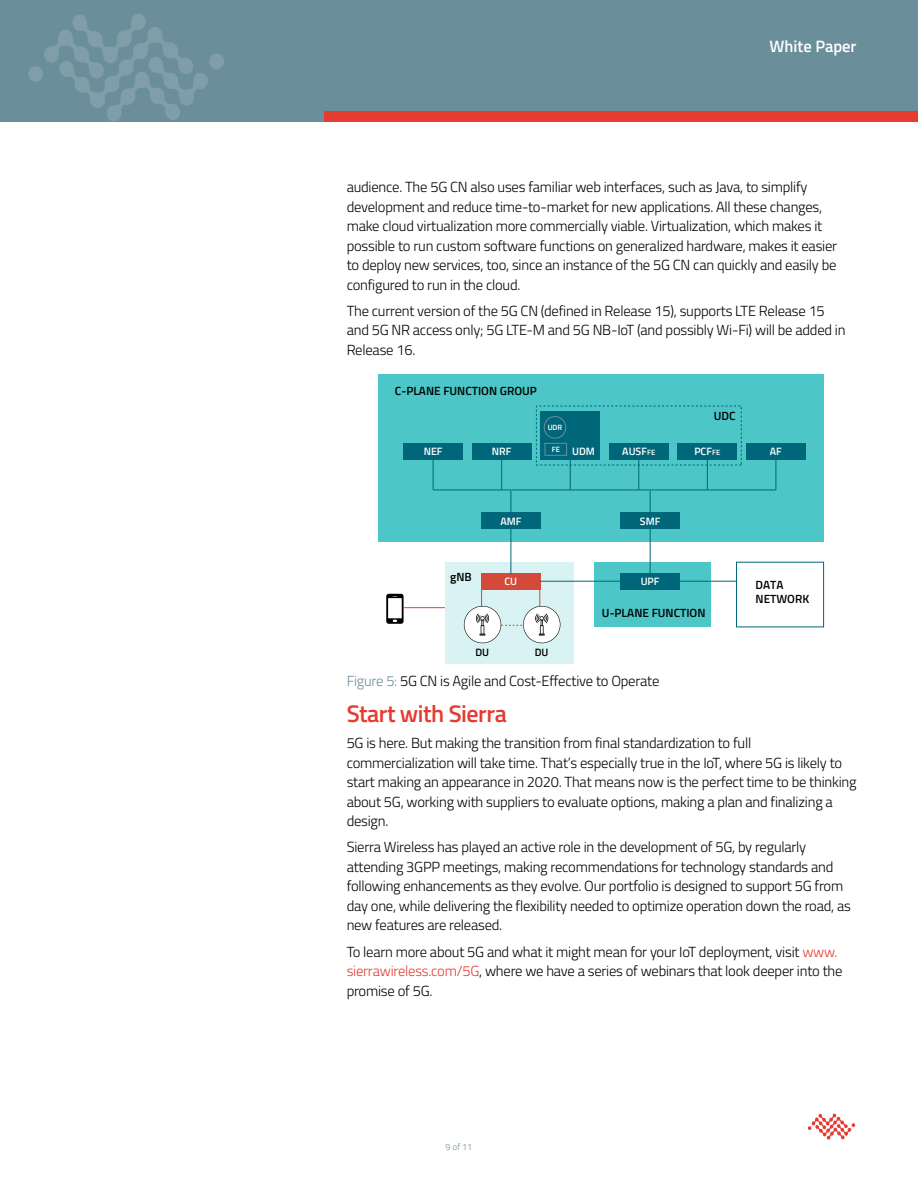
<style>
.page{position:relative;width:918px;height:1188px;background:#fff}
.page>*{position:absolute;margin:0;border:0;box-sizing:border-box;transform-origin:0 0}
.t1{font:600 24px "Titillium Web";letter-spacing:-.02em;color:#e53b30}
.t2{font:600 16.5px "Titillium Web";color:#fff}
.t3{font:300 14.7px/19.5px "Titillium Web";letter-spacing:-.015em;color:#000}
.t4{font:600 11.85px/14.2px "Titillium Web";color:#000}
.t5{font:600 10.65px "Titillium Web";color:#fff}
.t6{font:600 10.65px "Titillium Web";color:#000}
.t7{font:300 9px "Titillium Web";color:#6a8e9a}
.t8{font:600 7.65px "Titillium Web";color:#fff}
.s1{font-size:7.65px}
.s2{color:#6a8e9a}
.s3{color:#e53b30}
</style>
<div class="page">
<div style="left:0;top:0;width:918px;height:122px;background:#6a8e9a"></div>
<div style="left:324px;top:111px;width:594px;height:11px;background:#e53b30"></div>
<svg style="left:28px;top:14px;width:196px;height:107px"></svg>
<div style="left:379px;top:374px;width:445px;height:167px;background:#4cc6c6"></div>
<div style="left:445px;top:562px;width:129px;height:102px;background:#d9f2f3"></div>
<div style="left:594px;top:562px;width:117px;height:65px;background:#4cc6c6"></div>
<svg style="left:386px;top:594px;width:18px;height:30px"></svg>
<div style="left:481px;top:573px;width:60px;height:16px;background:#d34a3a"></div>
<hr style="left:404px;top:607px;width:41px;height:1px;background:#d34a3a">
<hr style="left:540px;top:581px;width:83px;height:1px;background:#00677a">
<hr style="left:661px;top:581px;width:76px;height:1px;background:#00677a">
<hr style="left:510px;top:491px;width:1px;height:83px;background:#00677a">
<hr style="left:650px;top:491px;width:1px;height:83px;background:#00677a">
<div style="left:620px;top:573px;width:60px;height:16px;background:#00677a"></div>
<div style="left:736px;top:562px;width:88px;height:65px;border:1px solid #00677a"></div>
<svg style="left:464px;top:589px;width:96px;height:54px"></svg>
<div style="left:481px;top:513px;width:60px;height:16px;background:#00677a"></div>
<div style="left:403px;top:443px;width:60px;height:17px;background:#00677a"></div>
<div style="left:472px;top:443px;width:59px;height:17px;background:#00677a"></div>
<div style="left:540px;top:411px;width:60px;height:49px;background:#00677a"></div>
<div style="left:609px;top:443px;width:60px;height:17px;background:#00677a"></div>
<div style="left:678px;top:443px;width:59px;height:17px;background:#00677a"></div>
<div style="left:746px;top:443px;width:60px;height:17px;background:#00677a"></div>
<div style="left:620px;top:513px;width:60px;height:16px;background:#00677a"></div>
<hr style="left:433px;top:490px;width:343px;height:1px;background:#00677a">
<div style="left:545px;top:443px;width:22px;height:13px;border:1px solid #6a8e9a"></div>
<div style="left:544px;top:416px;width:22px;height:23px;border:1px solid #6a8e9a;border-radius:50%"></div>
<div style="left:536px;top:406px;width:206px;height:59px;border:1px dashed #00677a"></div>
<hr style="left:433px;top:460px;width:1px;height:30px;background:#00677a">
<hr style="left:501px;top:460px;width:1px;height:30px;background:#00677a">
<hr style="left:570px;top:460px;width:1px;height:30px;background:#00677a">
<hr style="left:638px;top:460px;width:1px;height:30px;background:#00677a">
<hr style="left:707px;top:460px;width:1px;height:30px;background:#00677a">
<hr style="left:775px;top:460px;width:1px;height:30px;background:#00677a">
<svg style="left:808px;top:1113px;width:47px;height:27px"></svg>
<p class="t2" style="left:769px;top:33px;width:89px">White Paper</p>
<p class="t3" style="left:347px;top:176px;width:492px">audience. The 5G CN also uses familiar web interfaces, such as Java, to simplify development and reduce time-to-market for new applications. All these changes, make cloud virtualization more commercially viable. Virtualization, which makes it possible to run custom software functions on generalized hardware, makes it easier to deploy new services, too, since an instance of the 5G CN can quickly and easily be configured to run in the cloud.</p>
<p class="t3" style="left:347px;top:300px;width:500px">The current version of the 5G CN (defined in Release 15), supports LTE Release 15 and 5G NR access only; 5G LTE-M and 5G NB-IoT (and possibly Wi-Fi) will be added in<br>Release 16.</p>
<p class="t4" style="left:395px;top:383px;width:143px">C-PLANE FUNCTION GROUP</p>
<p class="t4" style="left:714px;top:408px;width:23px">UDC</p>
<p class="t8" style="left:548px;top:422px;width:16px">UDR</p>
<p class="t8" style="left:552px;top:444px;width:10px">FE</p>
<p class="t5" style="left:622px;top:444px;width:34px">AUSF<span class="s1">FE</span></p>
<p class="t5" style="left:694px;top:444px;width:27px">PCF<span class="s1">FE</span></p>
<p class="t5" style="left:770px;top:444px;width:14px">AF</p>
<p class="t5" style="left:424px;top:444px;width:20px">NEF</p>
<p class="t5" style="left:492px;top:444px;width:21px">NRF</p>
<p class="t5" style="left:572px;top:444px;width:24px">UDM</p>
<p class="t5" style="left:500px;top:513px;width:23px">AMF</p>
<p class="t5" style="left:640px;top:513px;width:22px">SMF</p>
<p class="t4" style="left:450px;top:569px;width:23px">gNB</p>
<p class="t5" style="left:505px;top:573px;width:14px">CU</p>
<p class="t5" style="left:641px;top:573px;width:20px">UPF</p>
<p class="t4" style="left:756px;top:577px;width:55px">DATA<br>NETWORK</p>
<p class="t4" style="left:602px;top:605px;width:105px">U-PLANE FUNCTION</p>
<p class="t6" style="left:475px;top:644px;width:15px">DU</p>
<p class="t6" style="left:535px;top:644px;width:15px">DU</p>
<p class="t3" style="left:347px;top:671px;width:314px"><span class="s2">Figure 5:</span> 5G CN is Agile and Cost-Effective to Operate</p>
<h1 class="t1" style="left:347px;top:695px;width:162px">Start with Sierra</h1>
<p class="t3" style="left:347px;top:733px;width:511px">5G is here. But making the transition from final standardization to full commercialization will take time. That’s especially true in the IoT, where 5G is likely to start making an appearance in 2020. That means now is the perfect time to be thinking about 5G, working with suppliers to evaluate options, making a plan and finalizing a design.</p>
<p class="t3" style="left:347px;top:837px;width:506px">Sierra Wireless has played an active role in the development of 5G, by regularly attending 3GPP meetings, making recommendations for technology standards and following enhancements as they evolve. Our portfolio is designed to support 5G from day one, while delivering the flexibility needed to optimize operation down the road, as new features are released.</p>
<p class="t3" style="left:347px;top:941px;width:497px">To learn more about 5G and what it might mean for your IoT deployment, visit <span class="s3">www. sierrawireless.com/5G</span>, where we have a series of webinars that look deeper into the promise of 5G.</p>
<p class="t7" style="left:446px;top:1140px;width:28px">9 of 11</p>
</div>
